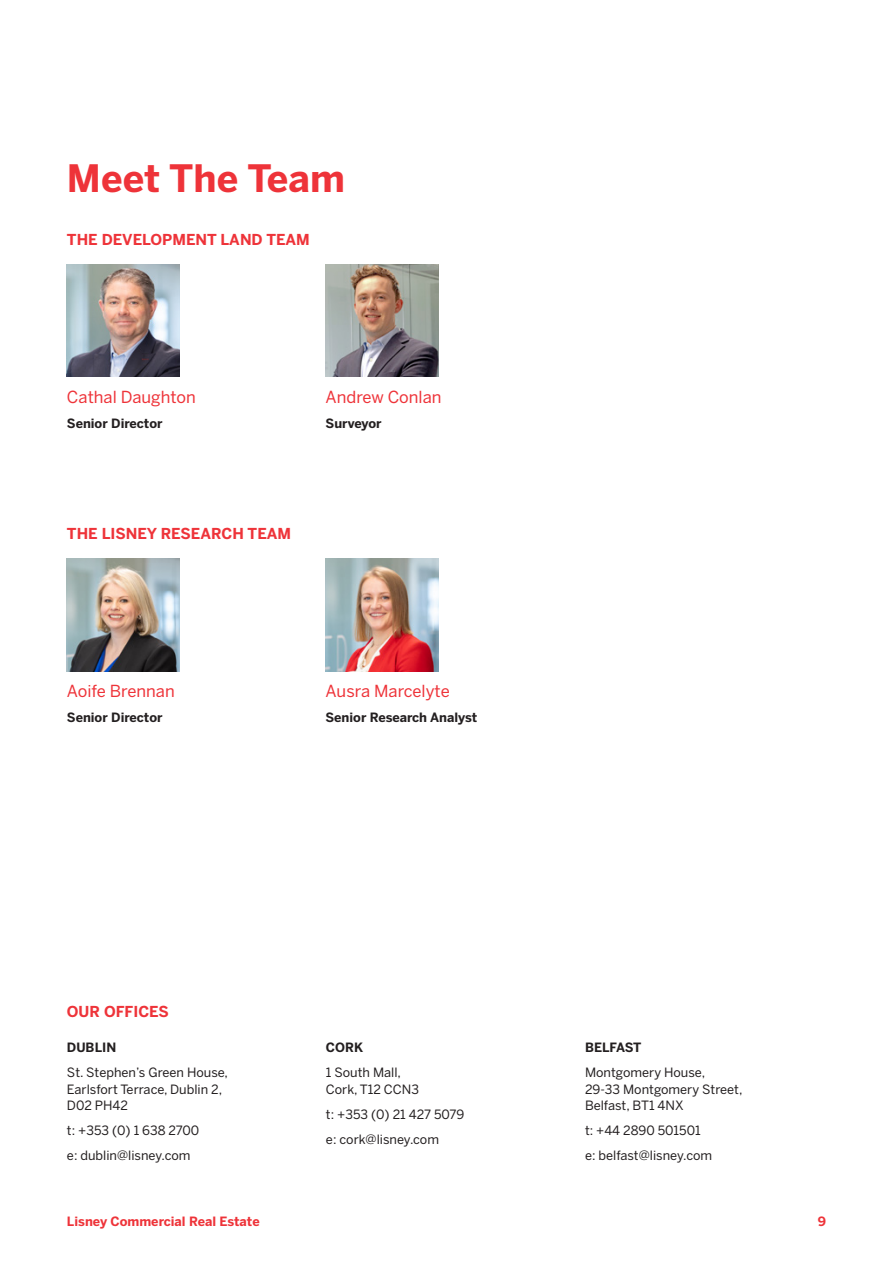
<style>
.page{position:relative;width:893px;height:1263px;background:#fff}
.page>*{position:absolute;margin:0;border:0;box-sizing:border-box;transform-origin:0 0}
.t1{font:700 37.5px "Benton Sans";color:#ee3339}
.t2{font:16.5px "Benton Sans";color:#ee3339}
.t3{font:700 15px "Benton Sans";color:#ee3339}
.t4{font:12.75px/16.5px "Benton Sans";color:#231f20}
.t5{font:700 12.75px "Benton Sans";color:#231f20}
.t6{font:700 12.75px "Benton Sans";color:#ee3339}
</style>
<div class="page">
<img style="left:67px;top:264px;width:113px;height:113px">
<img style="left:67px;top:558px;width:113px;height:113px">
<img style="left:326px;top:264px;width:112px;height:113px">
<img style="left:326px;top:558px;width:112px;height:113px">
<h1 class="t1" style="left:67px;top:155px;width:279px">Meet The Team</h1>
<p class="t3" style="left:67px;top:230px;width:244px">THE DEVELOPMENT LAND TEAM</p>
<p class="t2" style="left:67px;top:387px;width:130px">Cathal Daughton</p>
<p class="t5" style="left:67px;top:415px;width:97px">Senior Director</p>
<p class="t2" style="left:326px;top:387px;width:117px">Andrew Conlan</p>
<p class="t5" style="left:326px;top:415px;width:57px">Surveyor</p>
<p class="t3" style="left:67px;top:524px;width:226px">THE LISNEY RESEARCH TEAM</p>
<p class="t2" style="left:67px;top:681px;width:109px">Aoife Brennan</p>
<p class="t5" style="left:67px;top:709px;width:97px">Senior Director</p>
<p class="t2" style="left:326px;top:681px;width:126px">Ausra Marcelyte</p>
<p class="t5" style="left:326px;top:709px;width:153px">Senior Research Analyst</p>
<p class="t3" style="left:67px;top:1002px;width:103px">OUR OFFICES</p>
<p class="t5" style="left:67px;top:1039px;width:51px">DUBLIN</p>
<p class="t4" style="left:67px;top:1064px;width:163px">St. Stephen’s Green House,<br>Earlsfort Terrace, Dublin 2,<br>D02 PH42</p>
<p class="t4" style="left:67px;top:1118px;width:134px;line-height:25px">t: +353 (0) 1 638 2700 e: dublin@lisney.com</p>
<p class="t5" style="left:326px;top:1039px;width:39px">CORK</p>
<p class="t4" style="left:326px;top:1064px;width:95px">1 South Mall,<br>Cork, T12 CCN3</p>
<p class="t4" style="left:326px;top:1101px;width:140px;line-height:25px">t: +353 (0) 21 427 5079 e: cork@lisney.com</p>
<p class="t5" style="left:585px;top:1039px;width:58px">BELFAST</p>
<p class="t4" style="left:585px;top:1064px;width:159px">Montgomery House,<br>29-33 Montgomery Street,<br>Belfast, BT1 4NX</p>
<p class="t4" style="left:585px;top:1118px;width:129px;line-height:25px">t: +44 2890 501501 e: belfast@lisney.com</p>
<p class="t6" style="left:67px;top:1213px;width:194px">Lisney Commercial Real Estate</p>
<p class="t6" style="left:818px;top:1213px;width:10px">9</p>
</div>
